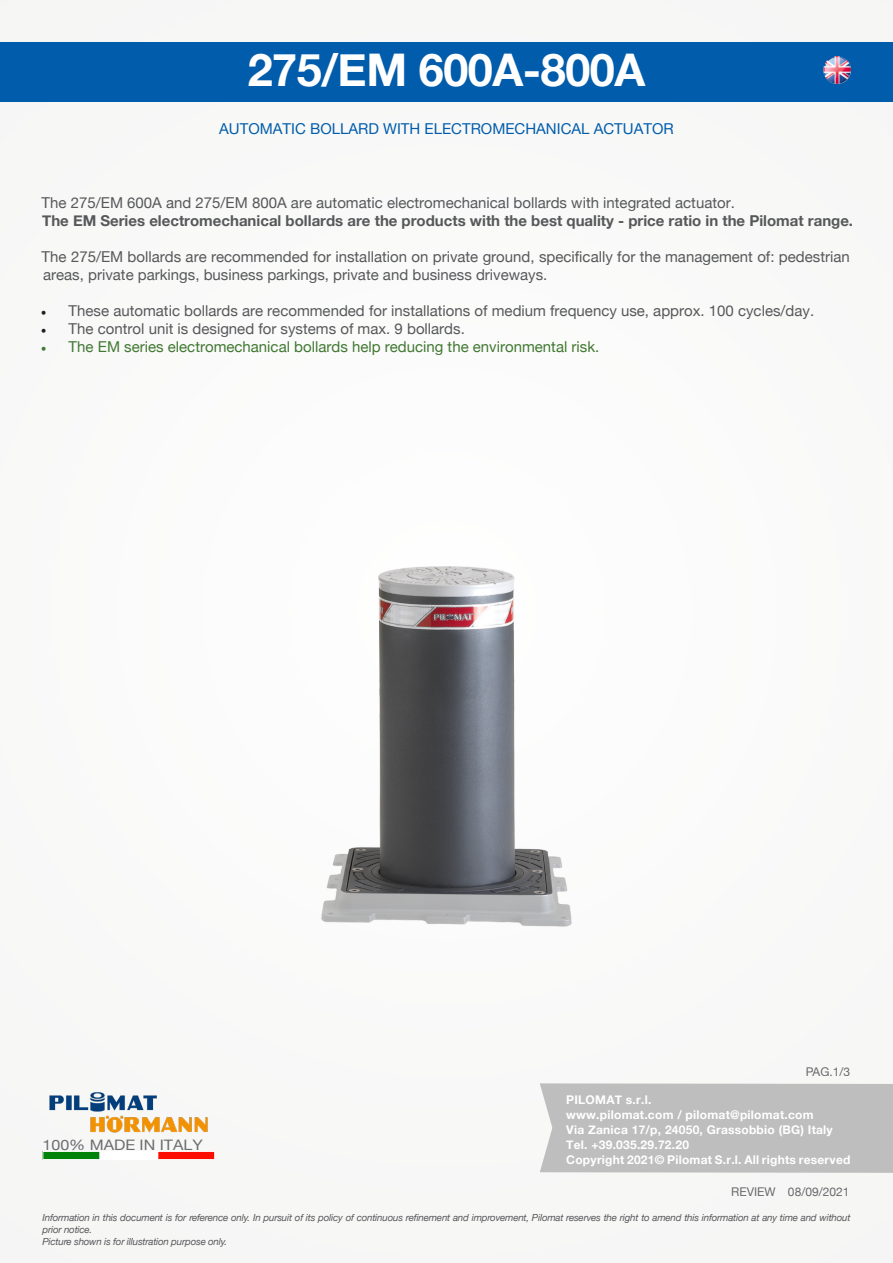
<style>
.page{position:relative;width:893px;height:1263px;background:#f9f9f8}
.page>*{position:absolute;margin:0;border:0;box-sizing:border-box;transform-origin:0 0}
.t1{font:700 45px "Helvetica Neue";letter-spacing:-.01em;color:#fff}
.t2{font:15px/18px "Helvetica Neue";color:#57585a}
.t3{font:700 15px "Helvetica Neue";color:#57585a}
.t4{font:15px "Helvetica Neue";color:#417832}
.t5{font:15px "Helvetica Neue";color:#015dab}
.t6{font:14.4px "Helvetica Neue";color:#6c6d70;scale:1.11 1}
.t7{font:700 12px/15px "Helvetica Neue";letter-spacing:.02em;color:#fff}
.t8{font:12px "Helvetica Neue";color:#6c6d70}
.t9{font:italic 9.75px/11.7px "Helvetica Neue";letter-spacing:-.02em;color:#57585a}
.s1{font-family:"Minion Pro";color:#231f20}
.s2{font-family:"Minion Pro"}
</style>
<div class="page">
<div style="left:540px;top:1083px;width:353px;height:90px;background:#bfbebe"></div>
<div style="left:0;top:43px;width:893px;height:59px;background:#015dab"></div>
<img style="left:49px;top:1092px;width:159px;height:41px">
<img style="left:45px;top:1153px;width:168px;height:5px">
<div style="left:43px;top:1151px;width:172px;height:9px;border:1px solid #fff"></div>
<img style="left:322px;top:567px;width:249px;height:360px">
<img style="left:823px;top:57px;width:27px;height:27px">
<h1 class="t1" style="left:248px;top:35px;width:399px">275/EM 600A-800A</h1>
<p class="t5" style="left:219px;top:118px;width:456px">AUTOMATIC BOLLARD WITH ELECTROMECHANICAL ACTUATOR</p>
<p class="t2" style="left:42px;top:195px;width:695px">The 275/EM 600A and 275/EM 800A are automatic electromechanical bollards with integrated actuator.</p>
<p class="t3" style="left:42px;top:209px;width:812px">The EM Series electromechanical bollards are the products with the best quality - price ratio in the Pilomat range.</p>
<p class="t2" style="left:42px;top:249px;width:810px">The 275/EM bollards are recommended for installation on private ground, specifically for the management of: pedestrian areas, private parkings, business parkings, private and business driveways.</p>
<p class="t2" style="left:41px;top:303px;width:775px"><span class="s1">•</span> These automatic bollards are recommended for installations of medium frequency use, approx. 100 cycles/day.</p>
<p class="t2" style="left:41px;top:321px;width:425px"><span class="s1">•</span> The control unit is designed for systems of max. 9 bollards.</p>
<p class="t4" style="left:41px;top:336px;width:560px"><span class="s2">•</span> The EM series electromechanical bollards help reducing the environmental risk.</p>
<p class="t6" style="left:43px;top:1135px;width:146px">100% MADE IN ITALY</p>
<p class="t8" style="left:806px;top:1063px;width:46px">PAG.1/3</p>
<p class="t7" style="left:566px;top:1093px;width:286px">PILOMAT s.r.l.<br>www.pilomat.com / pilomat@pilomat.com<br>Via Zanica 17/p, 24050, Grassobbio (BG) Italy Tel. +39.035.29.72.20<br>Copyright 2021© Pilomat S.r.l. All rights reserved</p>
<p class="t8" style="left:731px;top:1183px;width:120px">REVIEW 08/09/2021</p>
<p class="t9" style="left:43px;top:1212px;width:809px">Information in this document is for reference only. In pursuit of its policy of continuous refinement and improvement, Pilomat reserves the right to amend this information at any time and without prior notice.<br>Picture shown is for illustration purpose only.</p>
</div>
